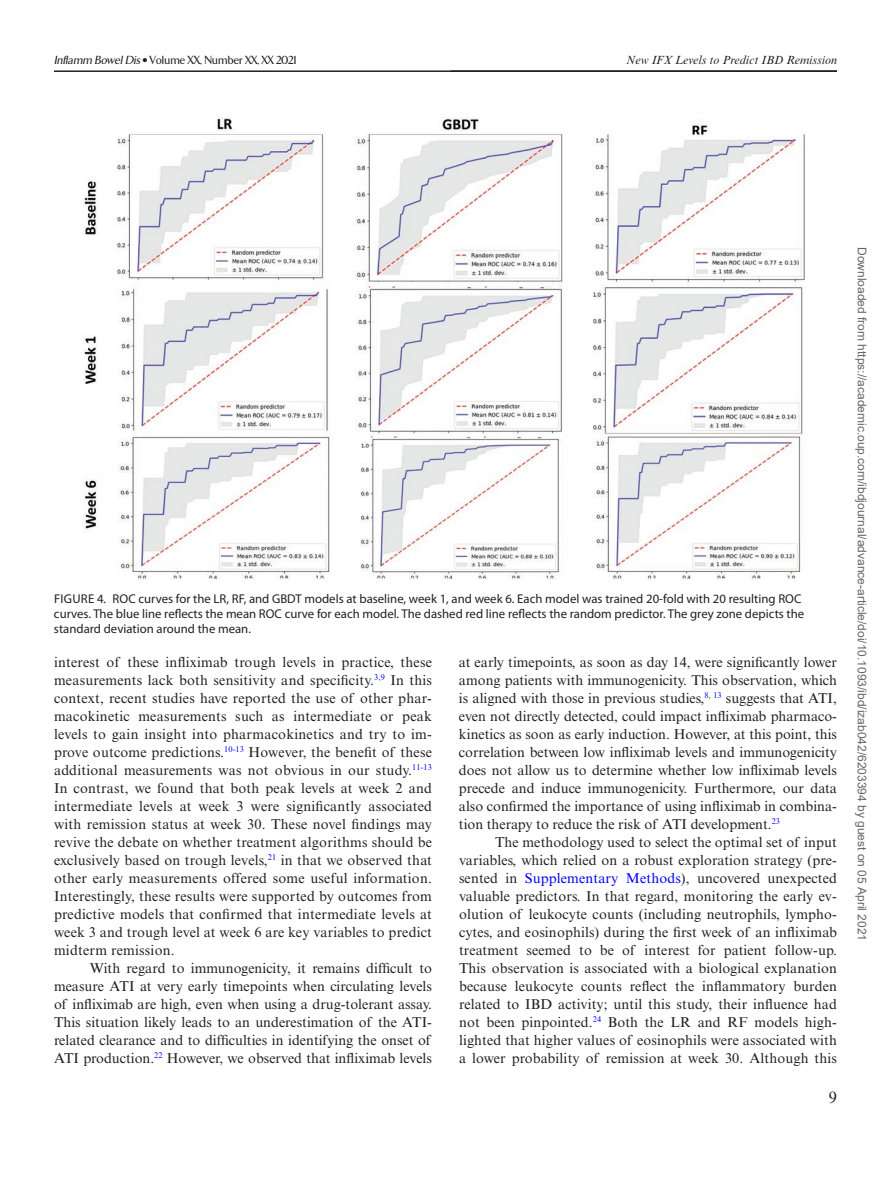
<style>
.page{position:relative;width:891px;height:1188px;background:#fff}
.page>*{position:absolute;margin:0;border:0;box-sizing:border-box;transform-origin:0 0}
.t1{font:16.5px "Times New Roman MT Std";color:#231f20}
.t2{font:14.25px/18px "Times New Roman MT Std";color:#231f20;text-align:justify}
.t3{font:12.75px/15px "Myriad Pro";color:#231f20}
.t4{font:12px "Arial";color:#666}
.t5{font:500 12px "TF Arrow";color:#231f20}
.t6{font:italic 12px "Times New Roman MT Std";color:#231f20}
.s1{font-style:italic}
.s2{color:#00f}
</style>
<div class="page">
<hr style="left:54px;top:70px;width:783px;height:2px;background:#231f20">
<img style="left:84px;top:117px;width:721px;height:462px">
<p class="t5" style="left:54px;top:54px;width:244px"><span class="s1">Inflamm BowelDis</span>• Volume XX, Number XX, XX 2021</p>
<p class="t6" style="left:626px;top:54px;width:212px">New IFX Levels to Predict IBD Remission</p>
<p class="t3" style="left:54px;top:591px;width:752px">FIGURE 4. ROC curves for the LR, RF, and GBDT models at baseline, week 1, and week 6. Each model was trained 20-fold with 20 resulting ROC curves. The blue line reflects the mean ROC curve for each model. The dashed red line reflects the random predictor. The grey zone depicts the standard deviation around the mean.</p>
<p class="t2" style="left:54px;top:653px;width:380px">interest of these infliximab trough levels in practice, these measurements lack both sensitivity and specificity.<sup>3</sup><sup>,</sup><sup>9</sup> In this context, recent studies have reported the use of other phar&shy;macokinetic measurements such as intermediate or peak levels to gain insight into pharmacokinetics and try to im&shy;prove outcome predictions.<sup>10-13</sup> However, the benefit of these additional measurements was not obvious in our study.<sup>11-13<br></sup>In contrast, we found that both peak levels at week 2 and intermediate levels at week 3 were significantly associated with remission status at week 30. These novel findings may revive the debate on whether treatment algorithms should be exclusively based on trough levels,<sup>21</sup> in that we observed that other early measurements offered some useful information.<br>Interestingly, these results were supported by outcomes from predictive models that confirmed that intermediate levels at week 3 and trough level at week 6 are key variables to predict midterm remission.</p>
<p class="t2" style="left:54px;top:959px;width:380px;text-indent:36px">With regard to immunogenicity, it remains difficult to measure ATI at very early timepoints when circulating levels of infliximab are high, even when using a drug-tolerant assay.<br>This situation likely leads to an underestimation of the ATI&shy;related clearance and to difficulties in identifying the onset of ATI production.<sup>22</sup> However, we observed that infliximab levels</p>
<p class="t2" style="left:459px;top:653px;width:380px">at early timepoints, as soon as day 14, were significantly lower among patients with immunogenicity. This observation, which is aligned with those in previous studies,<sup>8</sup><sup>,</sup> <sup>13</sup> suggests that ATI, even not directly detected, could impact infliximab pharmaco&shy;kinetics as soon as early induction. However, at this point, this correlation between low infliximab levels and immunogenicity does not allow us to determine whether low infliximab levels precede and induce immunogenicity. Furthermore, our data also confirmed the importance of using infliximab in combina&shy;tion therapy to reduce the risk of ATI development.<sup>23</sup></p>
<p class="t2" style="left:459px;top:833px;width:380px;text-indent:36px">The methodology used to select the optimal set of input variables, which relied on a robust exploration strategy (pre&shy;sented in <span class="s2">Supplementary Methods</span>), uncovered unexpected valuable predictors. In that regard, monitoring the early ev&shy;olution of leukocyte counts (including neutrophils, lympho&shy;cytes, and eosinophils) during the first week of an infliximab treatment seemed to be of interest for patient follow-up.<br>This observation is associated with a biological explanation because leukocyte counts reflect the inflammatory burden related to IBD activity; until this study, their influence had not been pinpointed.<sup>24</sup> Both the LR and RF models high&shy;lighted that higher values of eosinophils were associated with a lower probability of remission at week 30. Although this</p>
<p class="t1" style="left:829px;top:1088px;width:10px">9</p>
<p class="t4" style="left:866px;top:247px;width:696px;rotate:90deg">Downloaded from https://academic.oup.com/ibdjournal/advance-article/doi/10.1093/ibd/izab042/6203394 by guest on 05 April 2021</p>
</div>
